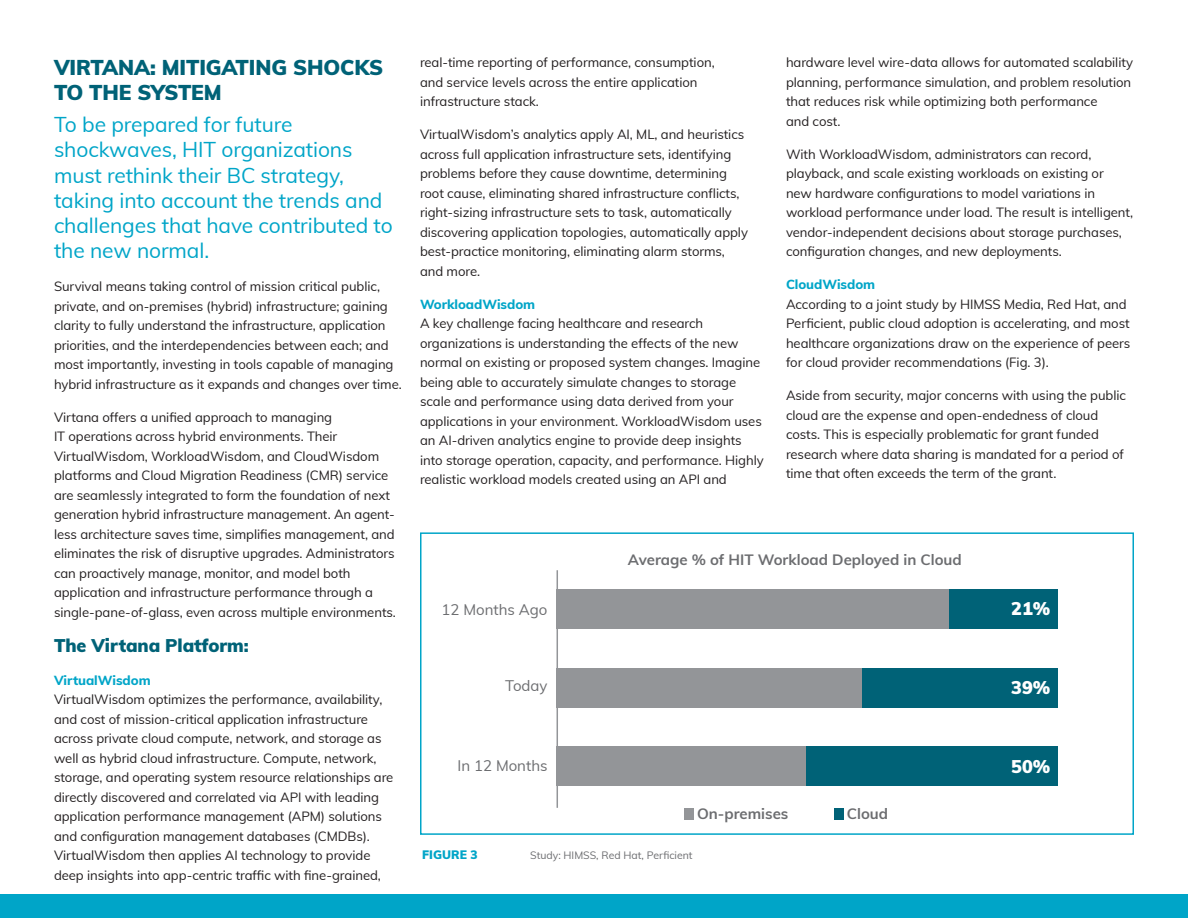
<style>
.page{position:relative;width:1188px;height:918px;background:#fff}
.page>*{position:absolute;margin:0;border:0;box-sizing:border-box;transform-origin:0 0}
.t1{font:21px/25.2px "Muli";letter-spacing:-.005em;color:#00a5c8}
.t2{font:900 21px/25.2px "Muli";letter-spacing:-.005em;color:#006277}
.t3{font:900 18px "Muli";letter-spacing:-.005em;color:#006277}
.t4{font:900 18px "Muli";color:#fff}
.t5{font:700 15px "Muli";color:#6c6d70}
.t6{font:15px "Muli";color:#6c6d70}
.t7{font:13.2px/19.5px "Muli";letter-spacing:-.005em;color:#231f20}
.t8{font:900 12px "Muli";color:#00a5c8}
.t9{font:10.5px "Muli";color:#6c6d70}
.s1{font-weight:800;color:#00a5c8}
</style>
<div class="page">
<div style="left:0;top:894px;width:1188px;height:24px;background:#00a5c8"></div>
<div style="left:420px;top:532px;width:714px;height:303px;border:2px solid #00a5c8"></div>
<hr style="left:557px;top:570px;width:1px;height:238px;background:#939598">
<div style="left:557px;top:589px;width:392px;height:40px;background:#939598"></div>
<div style="left:949px;top:589px;width:108px;height:40px;background:#006277"></div>
<div style="left:834px;top:808px;width:10px;height:12px;background:#006277"></div>
<div style="left:685px;top:808px;width:9px;height:12px;background:#939598"></div>
<div style="left:862px;top:668px;width:195px;height:40px;background:#006277"></div>
<div style="left:806px;top:747px;width:251px;height:39px;background:#006277"></div>
<div style="left:557px;top:668px;width:305px;height:40px;background:#939598"></div>
<div style="left:557px;top:747px;width:249px;height:39px;background:#939598"></div>
<p class="t2" style="left:54px;top:54px;width:331px">VIRTANA: MITIGATING SHOCKS<br>TO THE SYSTEM</p>
<p class="t1" style="left:54px;top:111px;width:340px">To be prepared for future shockwaves, HIT organizations must rethink their BC strategy, taking into account the trends and challenges that have contributed to the new normal.</p>
<p class="t7" style="left:54px;top:276px;width:349px">Survival means taking control of mission critical public, private, and on-premises (hybrid) infrastructure; gaining clarity to fully understand the infrastructure, application priorities, and the interdependencies between each; and most importantly, investing in tools capable of managing hybrid infrastructure as it expands and changes over time.</p>
<p class="t7" style="left:54px;top:407px;width:343px">Virtana offers a unified approach to managing<br>IT operations across hybrid environments. Their VirtualWisdom, WorkloadWisdom, and CloudWisdom platforms and Cloud Migration Readiness (CMR) service are seamlessly integrated to form the foundation of next generation hybrid infrastructure management. An agent&shy;less architecture saves time, simplifies management, and eliminates the risk of disruptive upgrades. Administrators can proactively manage, monitor, and model both application and infrastructure performance through a single-pane-of-glass, even across multiple environments.</p>
<p class="t3" style="left:54px;top:632px;width:196px">The Virtana Platform:</p>
<p class="t7" style="left:54px;top:670px;width:341px"><span class="s1">VirtualWisdom<br></span>VirtualWisdom optimizes the performance, availability, and cost of mission-critical application infrastructure across private cloud compute, network, and storage as well as hybrid cloud infrastructure. Compute, network, storage, and operating system resource relationships are directly discovered and correlated via API with leading application performance management (APM) solutions and configuration management databases (CMDBs).<br>VirtualWisdom then applies AI technology to provide deep insights into app-centric traffic with fine-grained,</p>
<p class="t7" style="left:420px;top:52px;width:296px">real-time reporting of performance, consumption, and service levels across the entire application infrastructure stack.</p>
<p class="t7" style="left:420px;top:124px;width:330px">VirtualWisdom’s analytics apply AI, ML, and heuristics across full application infrastructure sets, identifying problems before they cause downtime, determining root cause, eliminating shared infrastructure conflicts, right-sizing infrastructure sets to task, automatically discovering application topologies, automatically apply best-practice monitoring, eliminating alarm storms, and more.</p>
<p class="t7" style="left:420px;top:294px;width:345px"><span class="s1">WorkloadWisdom<br></span>A key challenge facing healthcare and research organizations is understanding the effects of the new normal on existing or proposed system changes. Imagine being able to accurately simulate changes to storage scale and performance using data derived from your applications in your environment. WorkloadWisdom uses an AI-driven analytics engine to provide deep insights into storage operation, capacity, and performance. Highly realistic workload models created using an API and</p>
<p class="t7" style="left:786px;top:52px;width:349px">hardware level wire-data allows for automated scalability planning, performance simulation, and problem resolution that reduces risk while optimizing both performance<br>and cost.</p>
<p class="t7" style="left:786px;top:144px;width:349px">With WorkloadWisdom, administrators can record, playback, and scale existing workloads on existing or<br>new hardware configurations to model variations in workload performance under load. The result is intelligent, vendor-independent decisions about storage purchases, configuration changes, and new deployments.</p>
<p class="t7" style="left:786px;top:274px;width:346px"><span class="s1">CloudWisdom<br></span>According to a joint study by HIMSS Media, Red Hat, and Perficient, public cloud adoption is accelerating, and most healthcare organizations draw on the experience of peers for cloud provider recommendations (Fig. 3).</p>
<p class="t7" style="left:786px;top:385px;width:341px">Aside from security, major concerns with using the public cloud are the expense and open-endedness of cloud costs. This is especially problematic for grant funded research where data sharing is mandated for a period of time that often exceeds the term of the grant.</p>
<p class="t5" style="left:628px;top:548px;width:335px">Average % of HIT Workload Deployed in Cloud</p>
<p class="t6" style="left:442px;top:599px;width:108px">12 Months Ago</p>
<p class="t4" style="left:1011px;top:595px;width:41px">21%</p>
<p class="t6" style="left:505px;top:674px;width:44px">Today</p>
<p class="t6" style="left:458px;top:755px;width:92px">In 12 Months</p>
<p class="t5" style="left:697px;top:802px;width:93px">On-premises</p>
<p class="t5" style="left:847px;top:802px;width:43px">Cloud</p>
<p class="t8" style="left:422px;top:846px;width:57px">FIGURE 3</p>
<p class="t9" style="left:530px;top:847px;width:164px">Study: HIMSS, Red Hat, Perficient</p>
<p class="t4" style="left:1011px;top:674px;width:41px">39%</p>
<p class="t4" style="left:1011px;top:753px;width:41px">50%</p>
</div>
